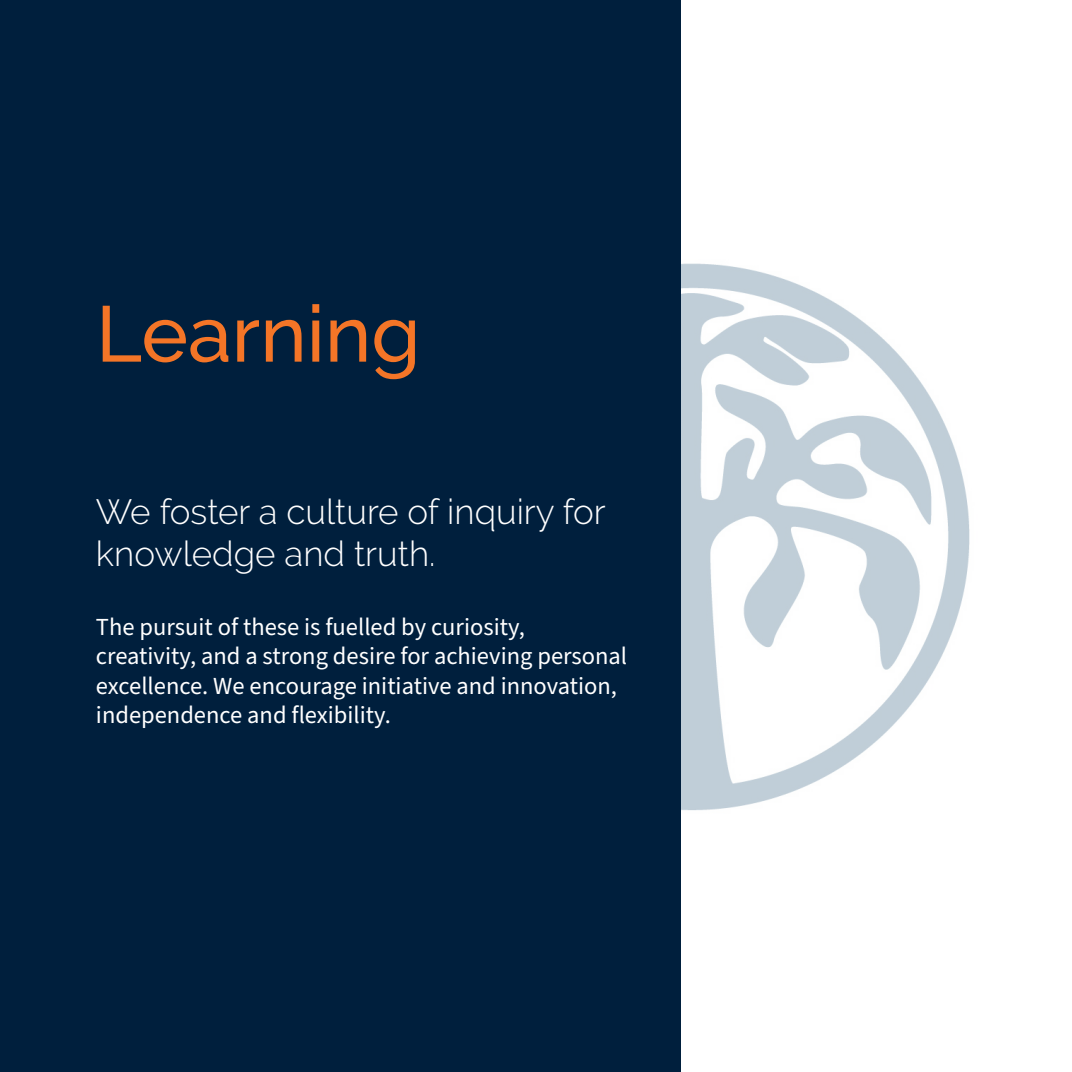
<style>
.page{position:relative;width:1072px;height:1072px;background:#fff}
.page>*{position:absolute;margin:0;border:0;box-sizing:border-box;transform-origin:0 0}
.Page_Title{font:500 78.75px "Raleway";color:#f47527}
.sub_title{font:300 35px/42px "Raleway";color:#fff}
.Paragraf_Text__white{font:24.5px/29.4px "Source Sans Pro";color:#fff}
</style>
<div class="page">
<img style="left:680px;top:228px;width:290px;height:607px">
<div style="left:0;top:0;width:680px;height:1071px;background:#001f3d"></div>
<p class="Page_Title" style="left:96px;top:288px;width:326px">Learning</p>
<p class="sub_title" style="left:96px;top:490px;width:511px">We foster a culture of inquiry for knowledge and truth.</p>
<p class="Paragraf_Text__white" style="left:96px;top:613px;width:532px">The pursuit of these is fuelled by curiosity, creativity, and a strong desire for achieving personal excellence. We encourage initiative and innovation, independence and flexibility.</p>
</div>
